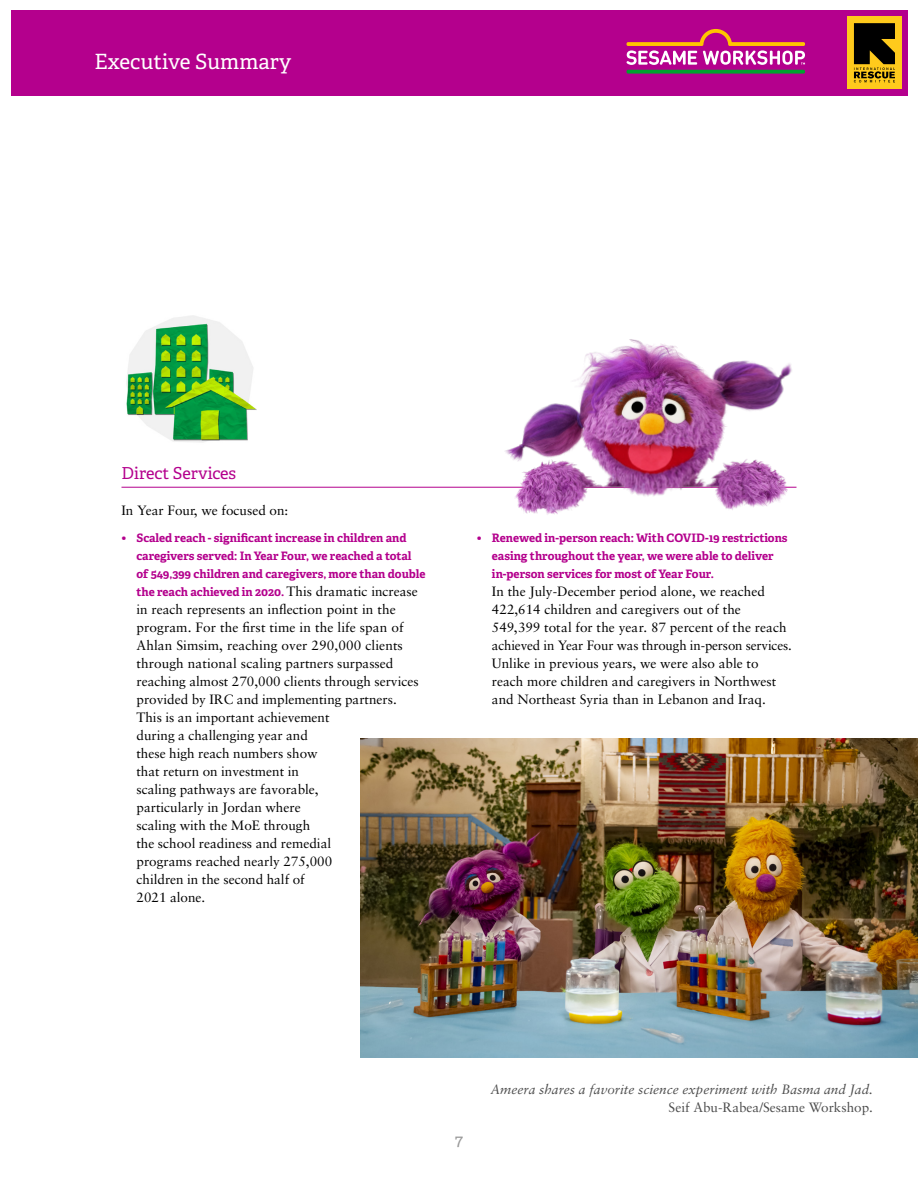
<style>
.page{position:relative;width:918px;height:1188px;background:#fff}
.page>*{position:absolute;margin:0;border:0;box-sizing:border-box;transform-origin:0 0}
.t1{font:21px "Adelle";color:#fff}
.d___rule_SPAN{font:16.5px "Adelle";color:#b4008d}
.t2{font:16.5px "Adelle";color:#999}
.tx{font:13.5px/18px "Sabon LT Pro";color:#000}
.caption_text_page{font:italic 13.5px/18px "Sabon LT Pro";color:#4d4d4d;text-align:right}
.t3{font:700 11.7px/18px "Adelle PE";letter-spacing:-.005em;color:#b4008d}
.s1{font-family:"Adelle PE Lt";font-weight:400;font-size:13.5px}
.s2{font-family:"Sabon LT Pro";font-weight:400;font-size:13.5px;color:#000}
.s3{font-style:normal}
</style>
<div class="page">
<img style="left:126px;top:315px;width:130px;height:128px">
<hr style="left:122px;top:487px;width:674px;height:1px;background:#b4008d">
<img style="left:469px;top:339px;width:328px;height:176px">
<img style="left:360px;top:738px;width:558px;height:319px">
<div style="left:12px;top:10px;width:896px;height:85px;background:#b4008d"></div>
<svg style="left:627px;top:70px;width:178px;height:4px"></svg>
<svg style="left:627px;top:29px;width:178px;height:36px"></svg>
<div style="left:847px;top:16px;width:55px;height:73px;background:#ffca1c"></div>
<svg style="left:854px;top:23px;width:41px;height:59px"></svg>
<h1 class="t1" style="left:94px;top:48px;width:198px">Executive Summary</h1>
<p class="d___rule_SPAN" style="left:122px;top:463px;width:116px">Direct Services</p>
<p class="tx" style="left:122px;top:501px;width:168px">In Year Four, we focused on:</p>
<p class="t3" style="left:136px;top:529px;width:291px;text-indent:-15px"><span class="s1">•</span> Scaled reach - significant increase in children and caregivers served: In Year Four, we reached a total of 549,399 children and caregivers, more than double the reach achieved in 2020. <span class="s2">This dramatic increase</span></p>
<p class="tx" style="left:136px;top:600px;width:284px">in reach represents an inflection point in the program. For the first time in the life span of Ahlan Simsim, reaching over 290,000 clients through national scaling partners surpassed reaching almost 270,000 clients through services provided by IRC and implementing partners.<br>This is an important achievement<br>during a challenging year and<br>these high reach numbers show<br>that return on investment in<br>scaling pathways are favorable,<br>particularly in Jordan where<br>scaling with the MoE through<br>the school readiness and remedial<br>programs reached nearly 275,000<br>children in the second half of<br>2021 alone.</p>
<p class="t3" style="left:492px;top:529px;width:297px;text-indent:-15px"><span class="s1">•</span> Renewed in-person reach: With COVID-19 restrictions easing throughout the year, we were able to deliver in-person services for most of Year Four.</p>
<p class="tx" style="left:492px;top:582px;width:301px">In the July-December period alone, we reached 422,614 children and caregivers out of the 549,399 total for the year. 87 percent of the reach achieved in Year Four was through in-person services.<br>Unlike in previous years, we were also able to reach more children and caregivers in Northwest and Northeast Syria than in Lebanon and Iraq.</p>
<p class="t2" style="left:455px;top:1130px;width:10px">7</p>
<p class="caption_text_page" style="left:490px;top:1079px;width:384px">Ameera shares a favorite science experiment with Basma and Jad.<br><span class="s3">Seif Abu-Rabea/Sesame Workshop.</span></p>
</div>
